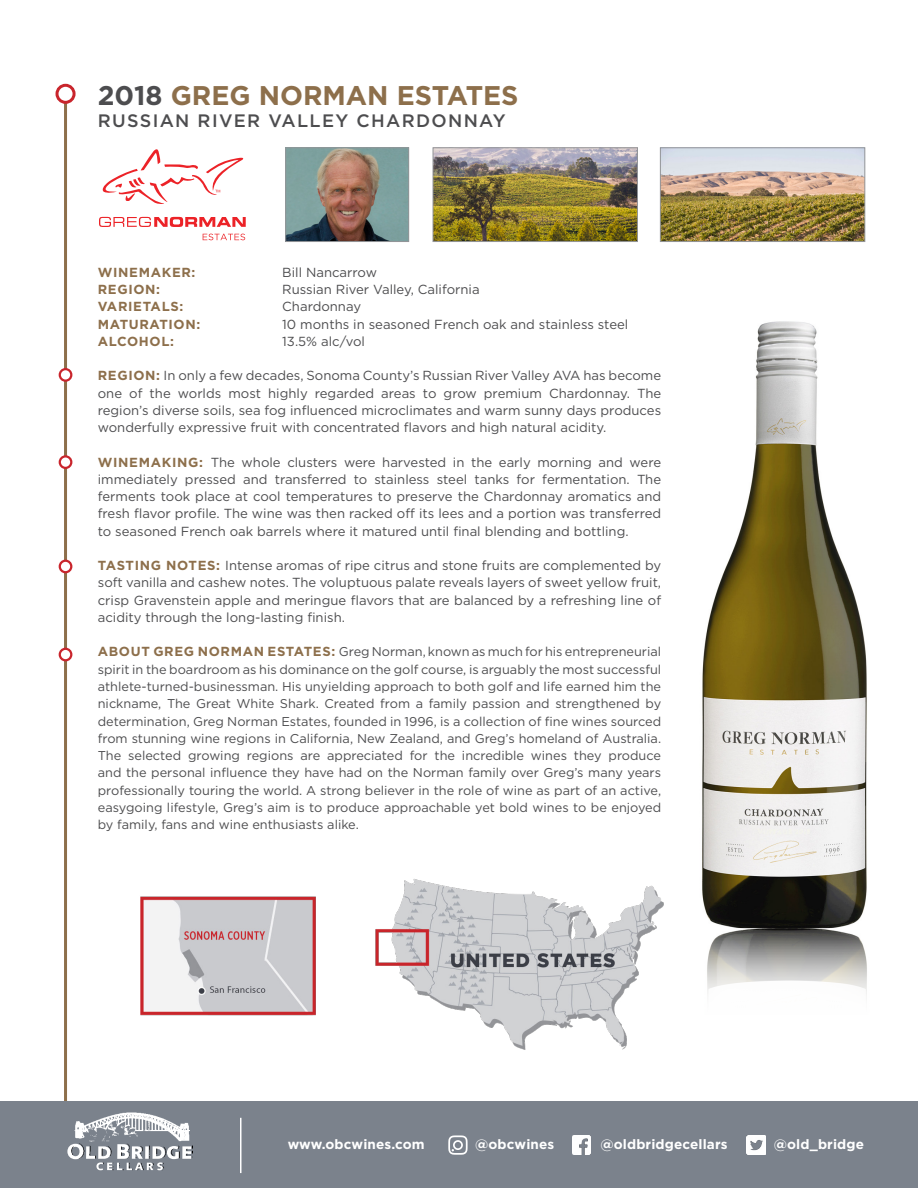
<style>
.page{position:relative;width:918px;height:1188px;background:#fff}
.page>*{position:absolute;margin:0;border:0;box-sizing:border-box;transform-origin:0 0}
.t1{font:700 27px "Gotham";color:#8d6f4b}
.t2{font:500 18px "Gotham";letter-spacing:.075em;color:#4d4d4f}
.t3{font:700 13.5px "Gotham";letter-spacing:.01em;color:#fff}
.t4{font:13.2px/17.2px "Gotham";color:#4d4d4f;text-align:justify}
.t5{font:700 13.2px "Gotham";letter-spacing:.05em;color:#8d6f4b}
.t6{font:12.75px/17.2px "Gotham";color:#4d4d4f;text-align:justify}
.s1{color:#4d4d4f}
.s2{font-weight:700;color:#8d6f4b}
.s3{font-weight:700;font-size:13.2px;color:#8d6f4b}
</style>
<div class="page">
<img style="left:702px;top:321px;width:165px;height:607px">
<svg style="left:99px;top:217px;width:147px;height:10px"></svg>
<svg style="left:103px;top:149px;width:140px;height:55px"></svg>
<svg style="left:203px;top:234px;width:42px;height:6px"></svg>
<hr style="left:64px;top:85px;width:3px;height:1026px;background:#8d6f4b">
<img style="left:287px;top:149px;width:120px;height:91px">
<div style="left:285px;top:147px;width:124px;height:95px;border:1px solid #939598"></div>
<img style="left:662px;top:149px;width:201px;height:91px">
<div style="left:660px;top:147px;width:205px;height:95px;border:1px solid #939598"></div>
<img style="left:435px;top:149px;width:201px;height:91px">
<div style="left:433px;top:147px;width:205px;height:95px;border:1px solid #939598"></div>
<div style="left:57px;top:85px;width:17px;height:17px;background:#fff;border-radius:50%"></div>
<div style="left:56px;top:84px;width:20px;height:20px;border:3px solid #c9252c;border-radius:50%"></div>
<div style="left:60px;top:456px;width:11px;height:12px;background:#fff;border-radius:50%"></div>
<div style="left:59px;top:455px;width:13px;height:14px;border:2px solid #c9252c;border-radius:50%"></div>
<div style="left:60px;top:649px;width:11px;height:11px;background:#fff;border-radius:50%"></div>
<div style="left:59px;top:648px;width:13px;height:13px;border:2px solid #c9252c;border-radius:50%"></div>
<div style="left:60px;top:369px;width:11px;height:12px;background:#fff;border-radius:50%"></div>
<div style="left:59px;top:368px;width:13px;height:14px;border:2px solid #c9252c;border-radius:50%"></div>
<div style="left:60px;top:561px;width:11px;height:11px;background:#fff;border-radius:50%"></div>
<div style="left:59px;top:560px;width:13px;height:13px;border:2px solid #c9252c;border-radius:50%"></div>
<img style="left:140px;top:879px;width:524px;height:171px">
<div style="left:0;top:1102px;width:918px;height:86px;background:#7b828c"></div>
<img style="left:572px;top:1136px;width:19px;height:18px">
<img style="left:747px;top:1135px;width:19px;height:20px">
<svg style="left:448px;top:1135px;width:20px;height:20px"></svg>
<svg style="left:67px;top:1145px;width:4px;height:13px"></svg>
<img style="left:74px;top:1112px;width:115px;height:30px">
<img style="left:71px;top:1144px;width:122px;height:27px">
<hr style="left:240px;top:1118px;width:2px;height:55px;background:#fff">
<img style="left:707px;top:928px;width:160px;height:68px">
<h1 class="t1" style="left:98px;top:79px;width:422px"><span class="s1">2018</span> GREG NORMAN ESTATES</h1>
<h2 class="t2" style="left:98px;top:110px;width:409px">RUSSIAN RIVER VALLEY CHARDONNAY</h2>
<p class="t5" style="left:98px;top:264px;width:99px">WINEMAKER:</p>
<p class="t4" style="left:282px;top:264px;width:96px">Bill Nancarrow</p>
<p class="t5" style="left:98px;top:282px;width:64px">REGION:</p>
<p class="t4" style="left:282px;top:281px;width:199px">Russian River Valley, California</p>
<p class="t5" style="left:98px;top:299px;width:87px">VARIETALS:</p>
<p class="t4" style="left:282px;top:298px;width:80px">Chardonnay</p>
<p class="t5" style="left:98px;top:316px;width:104px">MATURATION:</p>
<p class="t4" style="left:282px;top:315px;width:348px">10 months in seasoned French oak and stainless steel</p>
<p class="t5" style="left:98px;top:333px;width:78px">ALCOHOL:</p>
<p class="t4" style="left:282px;top:333px;width:84px">13.5% alc/vol</p>
<p class="t4" style="left:98px;top:367px;width:565px"><span class="s2">REGION:</span> In only a few decades, Sonoma County’s Russian River Valley AVA has become one of the worlds most highly regarded areas to grow premium Chardonnay. The region’s diverse soils, sea fog influenced microclimates and warm sunny days produces wonderfully expressive fruit with concentrated flavors and high natural acidity.</p>
<p class="t4" style="left:98px;top:453px;width:565px"><span class="s2">WINEMAKING:</span> The whole clusters were harvested in the early morning and were immediately pressed and transferred to stainless steel tanks for fermentation. The ferments took place at cool temperatures to preserve the Chardonnay aromatics and fresh flavor profile. The wine was then racked off its lees and a portion was transferred to seasoned French oak barrels where it matured until final blending and bottling.</p>
<p class="t4" style="left:98px;top:557px;width:565px"><span class="s2">TASTING NOTES:</span> Intense aromas of ripe citrus and stone fruits are complemented by soft vanilla and cashew notes. The voluptuous palate reveals layers of sweet yellow fruit, crisp Gravenstein apple and meringue flavors that are balanced by a refreshing line of acidity through the long-lasting finish.</p>
<p class="t6" style="left:98px;top:643px;width:565px"><span class="s3">ABOUT GREG NORMAN ESTATES:</span> Greg Norman, known as much for his entrepreneurial spirit in the boardroom as his dominance on the golf course, is arguably the most successful athlete-turned-businessman. His unyielding approach to both golf and life earned him the nickname, The Great White Shark. Created from a family passion and strengthened by determination, Greg Norman Estates, founded in 1996, is a collection of fine wines sourced from stunning wine regions in California, New Zealand, and Greg’s homeland of Australia.<br>The selected growing regions are appreciated for the incredible wines they produce and the personal influence they have had on the Norman family over Greg’s many years professionally touring the world. A strong believer in the role of wine as part of an active, easygoing lifestyle, Greg’s aim is to produce approachable yet bold wines to be enjoyed by family, fans and wine enthusiasts alike.</p>
<p class="t3" style="left:288px;top:1136px;width:139px">www.obcwines.com</p>
<p class="t3" style="left:475px;top:1136px;width:81px">@obcwines</p>
<p class="t3" style="left:600px;top:1136px;width:129px">@oldbridgecellars</p>
<p class="t3" style="left:774px;top:1136px;width:92px">@old_bridge</p>
</div>
